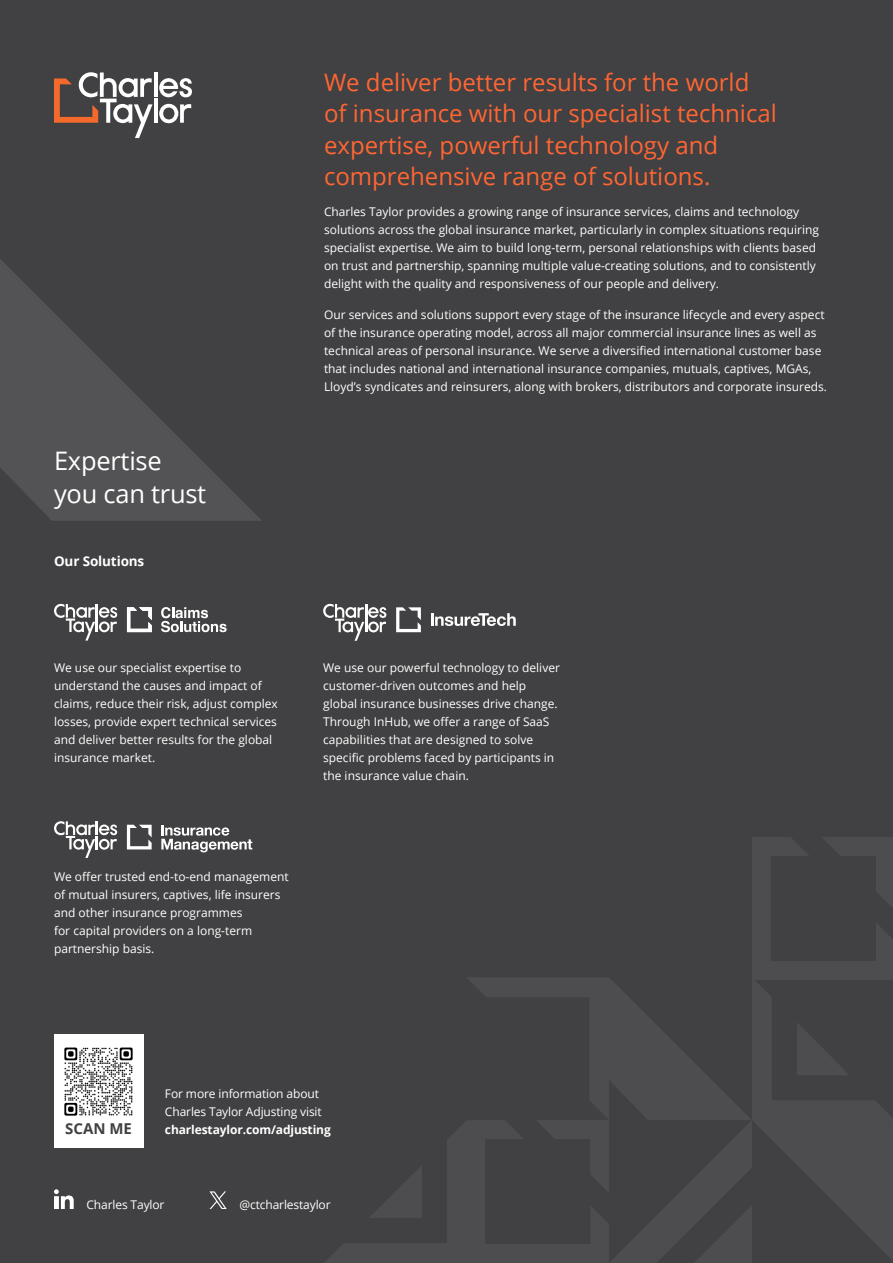
<style>
.page{position:relative;width:893px;height:1263px;background:#414042}
.page>*{position:absolute;margin:0;border:0;box-sizing:border-box;transform-origin:0 0}
.t1{font:25.5px/33px "Open Sans";letter-spacing:-.01em;color:#fff}
.t2{font:24px/31.5px "Open Sans";color:#f63}
.t3{font:700 15px "Open Sans";color:#414042}
.t4{font:700 13.5px "Open Sans";letter-spacing:-.01em;color:#fff}
.t5{font:12px/18px "Open Sans";color:#fff}
.t6{font:700 12px "Open Sans";letter-spacing:-.01em;color:#fff}
</style>
<div class="page">
<svg style="left:54px;top:1189px;width:20px;height:20px"></svg>
<svg style="left:127px;top:825px;width:25px;height:24px"></svg>
<svg style="left:54px;top:821px;width:63px;height:37px"></svg>
<svg style="left:161px;top:825px;width:91px;height:27px"></svg>
<svg style="left:323px;top:604px;width:63px;height:37px"></svg>
<svg style="left:396px;top:607px;width:25px;height:25px"></svg>
<svg style="left:431px;top:613px;width:85px;height:13px"></svg>
<svg style="left:161px;top:607px;width:66px;height:25px"></svg>
<svg style="left:54px;top:604px;width:63px;height:37px"></svg>
<svg style="left:127px;top:607px;width:25px;height:25px"></svg>
<svg style="left:325px;top:837px;width:568px;height:426px"></svg>
<svg style="left:54px;top:72px;width:138px;height:66px"></svg>
<svg style="left:0;top:259px;width:262px;height:262px"></svg>
<div style="left:54px;top:1034px;width:89px;height:114px;background:#fff"></div>
<img style="left:64px;top:1047px;width:69px;height:69px">
<svg style="left:209px;top:1191px;width:18px;height:18px"></svg>
<h1 class="t1" style="left:54px;top:444px;width:154px">Expertise you can trust</h1>
<p class="t4" style="left:54px;top:551px;width:92px">Our Solutions</p>
<h2 class="t2" style="left:324px;top:66px;width:454px">We deliver better results for the world of insurance with our specialist technical expertise, powerful technology and comprehensive range of solutions.</h2>
<p class="t5" style="left:324px;top:202px;width:497px">Charles Taylor provides a growing range of insurance services, claims and technology solutions across the global insurance market, particularly in complex situations requiring specialist expertise. We aim to build long-term, personal relationships with clients based on trust and partnership, spanning multiple value-creating solutions, and to consistently delight with the quality and responsiveness of our people and delivery.</p>
<p class="t5" style="left:324px;top:305px;width:505px">Our services and solutions support every stage of the insurance lifecycle and every aspect of the insurance operating model, across all major commercial insurance lines as well as technical areas of personal insurance. We serve a diversified international customer base that includes national and international insurance companies, mutuals, captives, MGAs, Lloyd’s syndicates and reinsurers, along with brokers, distributors and corporate insureds.</p>
<p class="t5" style="left:54px;top:658px;width:225px">We use our specialist expertise to understand the causes and impact of claims, reduce their risk, adjust complex losses, provide expert technical services and deliver better results for the global insurance market.</p>
<p class="t5" style="left:323px;top:658px;width:238px">We use our powerful technology to deliver customer-driven outcomes and help global insurance businesses drive change.<br>Through InHub, we offer a range of SaaS capabilities that are designed to solve specific problems faced by participants in the insurance value chain.</p>
<p class="t5" style="left:54px;top:867px;width:236px">We offer trusted end-to-end management of mutual insurers, captives, life insurers and other insurance programmes<br>for capital providers on a long-term partnership basis.</p>
<p class="t3" style="left:65px;top:1118px;width:68px">SCAN ME</p>
<p class="t5" style="left:165px;top:1084px;width:158px">For more information about<br>Charles Taylor Adjusting visit</p>
<p class="t6" style="left:165px;top:1121px;width:167px">charlestaylor.com/adjusting</p>
<p class="t5" style="left:86px;top:1195px;width:80px">Charles Taylor</p>
<p class="t5" style="left:239px;top:1195px;width:93px">@ctcharlestaylor</p>
</div>
